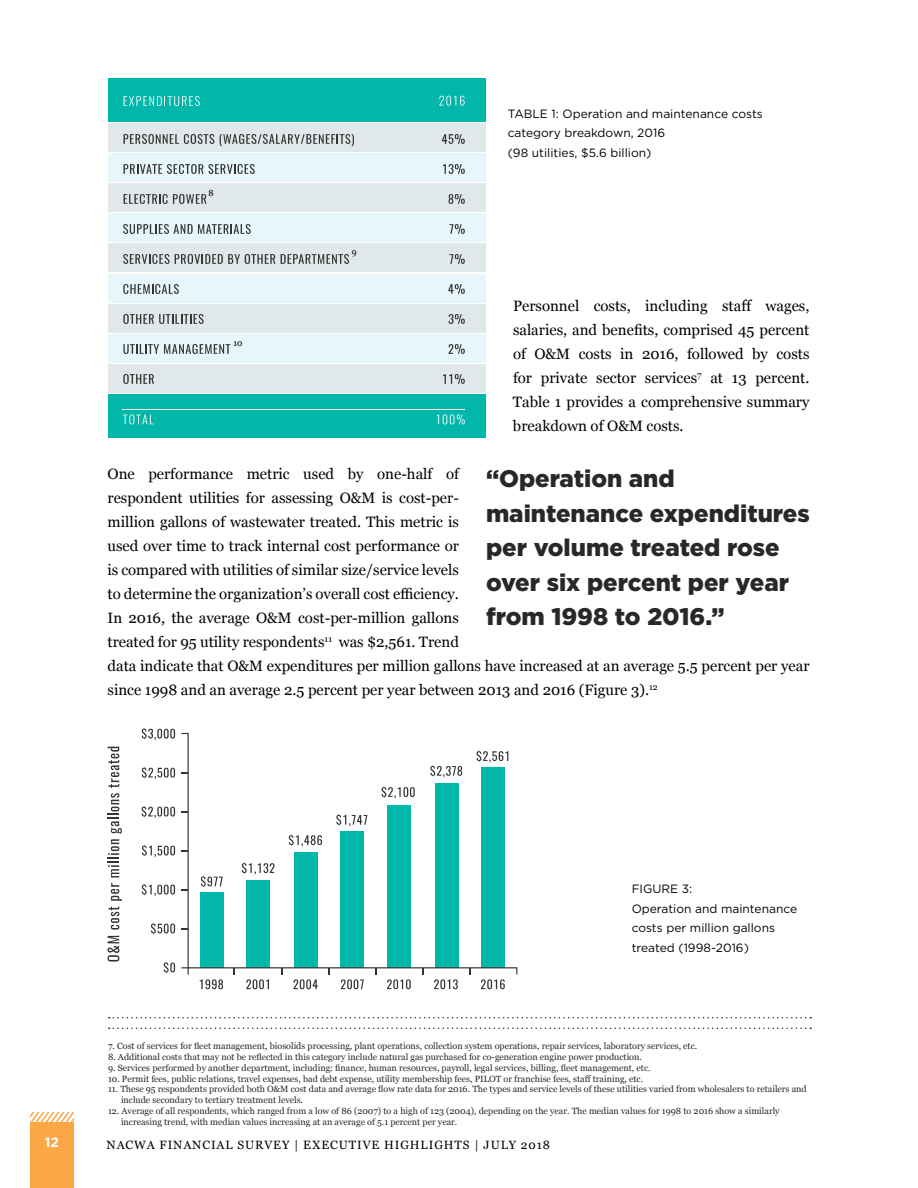
<style>
.page{position:relative;width:918px;height:1188px;background:#fff}
.page>*{position:absolute;margin:0;border:0;box-sizing:border-box;transform-origin:0 0}
.t1{font:900 24px/34.5px "Gotham";color:#292829}
.t2{font:15px/24px "Georgia";color:#000;text-align:justify}
.t3{font:700 13.5px "Gotham";color:#fff}
.t4{font:12px/19.5px "Gotham";color:#000}
.t5{font:12px "Georgia";letter-spacing:.075em;color:#000}
.t6{font:9px/10.8px "Georgia";color:#292829}
.t7{font:8.7px "Georgia";color:#000}
</style>
<div class="page">
<div style="left:30px;top:1122px;width:43px;height:66px;background:#faa746"></div>
<svg style="left:30px;top:1113px;width:43px;height:9px"></svg>
<svg style="left:109px;top:1017px;width:702px;height:2px"></svg>
<svg style="left:109px;top:1028px;width:702px;height:1px"></svg>
<svg style="left:181px;top:733px;width:336px;height:256px"></svg>
<svg style="left:142px;top:728px;width:33px;height:12px"></svg>
<svg style="left:142px;top:767px;width:33px;height:12px"></svg>
<svg style="left:142px;top:806px;width:33px;height:12px"></svg>
<svg style="left:142px;top:845px;width:33px;height:12px"></svg>
<svg style="left:142px;top:884px;width:33px;height:12px"></svg>
<svg style="left:151px;top:923px;width:24px;height:11px"></svg>
<svg style="left:164px;top:962px;width:11px;height:11px"></svg>
<svg style="left:108px;top:936px;width:11px;height:26px"></svg>
<svg style="left:109px;top:907px;width:10px;height:23px"></svg>
<svg style="left:111px;top:883px;width:11px;height:18px"></svg>
<svg style="left:108px;top:747px;width:14px;height:130px"></svg>
<div style="left:108px;top:123px;width:378px;height:28px;background:#e0e8e9"></div>
<div style="left:108px;top:153px;width:378px;height:29px;background:#e7f6fa"></div>
<div style="left:108px;top:183px;width:378px;height:29px;background:#e0e8e9"></div>
<div style="left:108px;top:214px;width:378px;height:28px;background:#e7f6fa"></div>
<div style="left:108px;top:244px;width:378px;height:28px;background:#e0e8e9"></div>
<div style="left:108px;top:274px;width:378px;height:28px;background:#e7f6fa"></div>
<div style="left:108px;top:304px;width:378px;height:28px;background:#e0e8e9"></div>
<div style="left:108px;top:334px;width:378px;height:29px;background:#e7f6fa"></div>
<div style="left:108px;top:364px;width:378px;height:29px;background:#e0e8e9"></div>
<svg style="left:124px;top:134px;width:90px;height:10px"></svg>
<svg style="left:220px;top:134px;width:134px;height:12px"></svg>
<svg style="left:124px;top:164px;width:131px;height:10px"></svg>
<svg style="left:124px;top:194px;width:82px;height:10px"></svg>
<svg style="left:123px;top:224px;width:128px;height:10px"></svg>
<svg style="left:123px;top:254px;width:152px;height:10px"></svg>
<svg style="left:281px;top:254px;width:68px;height:10px"></svg>
<svg style="left:123px;top:284px;width:56px;height:10px"></svg>
<svg style="left:123px;top:314px;width:81px;height:10px"></svg>
<svg style="left:123px;top:344px;width:107px;height:10px"></svg>
<svg style="left:123px;top:374px;width:31px;height:10px"></svg>
<svg style="left:442px;top:134px;width:23px;height:10px"></svg>
<svg style="left:443px;top:164px;width:22px;height:10px"></svg>
<svg style="left:449px;top:194px;width:16px;height:10px"></svg>
<svg style="left:449px;top:224px;width:16px;height:10px"></svg>
<svg style="left:449px;top:254px;width:16px;height:10px"></svg>
<svg style="left:448px;top:284px;width:17px;height:10px"></svg>
<svg style="left:449px;top:314px;width:16px;height:10px"></svg>
<svg style="left:449px;top:344px;width:16px;height:10px"></svg>
<svg style="left:443px;top:374px;width:22px;height:10px"></svg>
<div style="left:108px;top:78px;width:378px;height:43px;background:#00b7aa"></div>
<svg style="left:124px;top:96px;width:76px;height:10px"></svg>
<svg style="left:439px;top:96px;width:26px;height:10px"></svg>
<div style="left:108px;top:395px;width:378px;height:43px;background:#00b7aa"></div>
<svg style="left:123px;top:414px;width:31px;height:10px"></svg>
<svg style="left:437px;top:414px;width:28px;height:10px"></svg>
<hr style="left:123px;top:409px;width:342px;height:1px;background:#fff">
<p class="t7" style="left:209px;top:187px;width:7px">8</p>
<p class="t7" style="left:352px;top:246px;width:6px">9</p>
<h3 class="t4" style="left:508px;top:103px;width:257px">TABLE 1: Operation and maintenance costs category breakdown, 2016<br>(98 utilities, $5.6 billion)</h3>
<h2 class="t2" style="left:513px;top:294px;width:298px">Personnel costs, including staff wages, salaries, and benefits, comprised 45 percent of O&amp;M costs in 2016, followed by costs for private sector services<sup>7</sup> at 13 percent.<br>Table 1 provides a comprehensive summary breakdown of O&amp;M costs.</h2>
<p class="t2" style="left:108px;top:462px;width:703px;text-align:left">One performance metric used by one-half of<br>respondent utilities for assessing O&amp;M is cost-per-<br>million gallons of wastewater treated. This metric is<br>used over time to track internal cost performance or<br>is compared with utilities of similar size/service levels<br>to determine the organization’s overall cost efficiency.<br>In 2016, the average O&amp;M cost-per-million gallons<br>treated for 95 utility respondents<sup>11</sup> was $2,561. Trend<br>data indicate that O&amp;M expenditures per million gallons have increased at an average 5.5 percent per year since 1998 and an average 2.5 percent per year between 2013 and 2016 (Figure 3).<sup>12</sup></p>
<p class="t7" style="left:233px;top:337px;width:11px">10</p>
<h1 class="t1" style="left:486px;top:461px;width:325px">“Operation and maintenance expenditures per volume treated rose over six percent per year from 1998 to 2016.”</h1>
<h3 class="t4" style="left:632px;top:879px;width:167px">FIGURE 3:<br>Operation and maintenance costs per million gallons treated (1998-2016)</h3>
<p class="t6" style="left:108px;top:1040px;width:591px">7. Cost of services for fleet management, biosolids processing, plant operations, collection system operations, repair services, laboratory services, etc.</p>
<p class="t6" style="left:108px;top:1051px;width:535px">8. Additional costs that may not be reflected in this category include natural gas purchased for co-generation engine power production.</p>
<p class="t6" style="left:108px;top:1062px;width:544px">9. Services performed by another department, including: finance, human resources, payroll, legal services, billing, fleet management, etc.</p>
<p class="t6" style="left:108px;top:1073px;width:537px">10. Permit fees, public relations, travel expenses, bad debt expense, utility membership fees, PILOT or franchise fees, staff training, etc.</p>
<p class="t6" style="left:121px;top:1084px;width:687px;text-indent:-13px">11. These 95 respondents provided both O&amp;M cost data and average flow rate data for 2016. The types and service levels of these utilities varied from wholesalers to retailers and include secondary to tertiary treatment levels.</p>
<p class="t6" style="left:121px;top:1105px;width:660px;text-indent:-13px">12. Average of all respondents, which ranged from a low of 86 (2007) to a high of 123 (2004), depending on the year. The median values for 1998 to 2016 show a similarly increasing trend, with median values increasing at an average of 5.1 percent per year.</p>
<h3 class="t3" style="left:45px;top:1133px;width:16px">12</h3>
<h3 class="t5" style="left:107px;top:1136px;width:445px">NACWA FINANCIAL SURVEY | EXECUTIVE HIGHLIGHTS | JULY 2018</h3>
</div>
